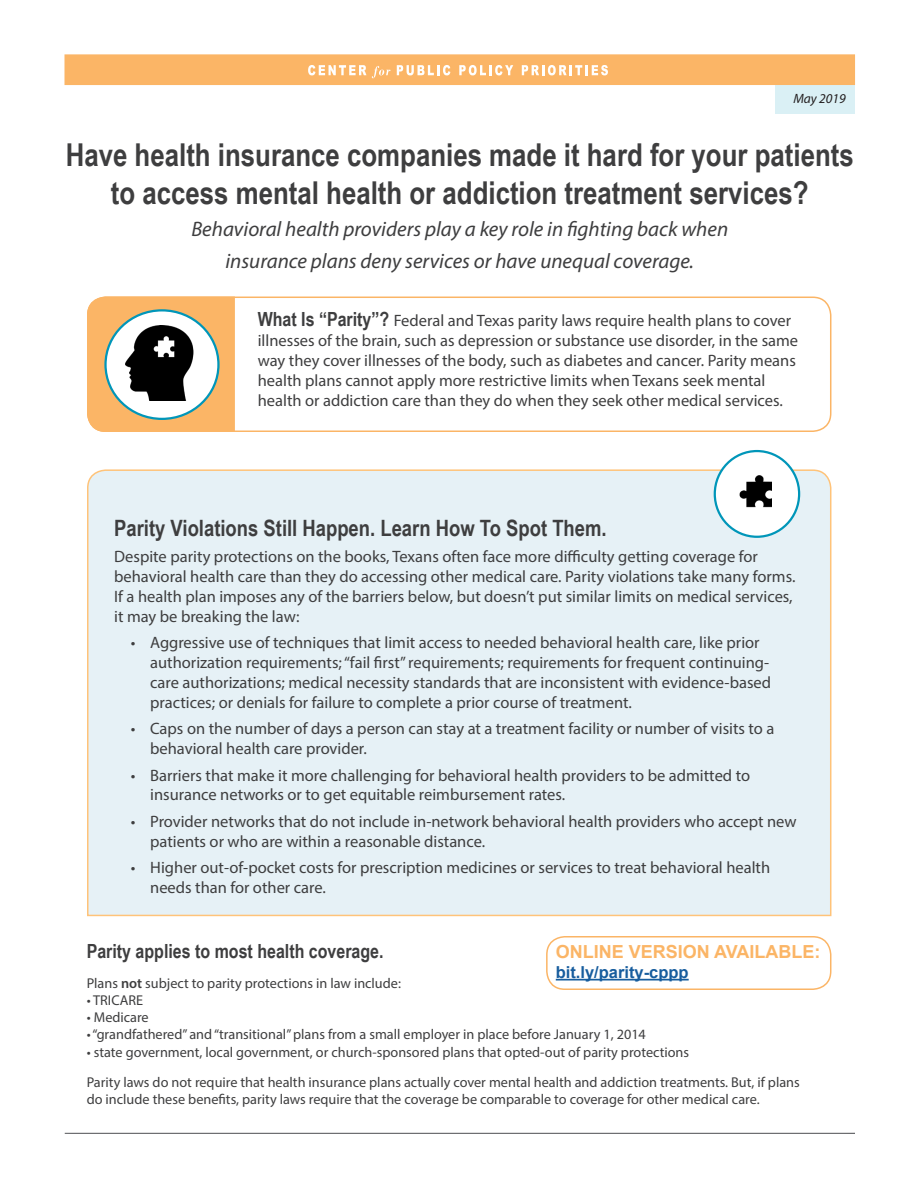
<style>
.page{position:relative;width:918px;height:1188px;background:#fff}
.page>*{position:absolute;margin:0;border:0;box-sizing:border-box;transform-origin:0 0}
.t1{font:700 31.5px/37.8px "Arial Narrow";color:#3e3e3f;text-align:center}
.t2{font:700 22.5px "Arial Narrow";color:#3e3e3f}
.t3{font:italic 21px "Myriad Pro";color:#3e3e3f}
.t4{font:700 19.5px "Arial Narrow";color:#3e3e3f}
.t5{font:700 18px "Arial";color:#fbb566}
.t6{font:16.5px/19.8px "Myriad Pro";color:#3e3e3f}
.t7{font:700 16.5px "Arial";color:#175d9e}
.t8{font:14.25px/17.1px "Myriad Pro";color:#3e3e3f}
.t9{font:italic 13.5px "Myriad Pro";color:#231f20}
.s1{font-family:"Arial Narrow";font-weight:700;font-size:19.5px}
.s2{font-weight:600}
</style>
<div class="page">
<div style="left:776px;top:85px;width:79px;height:28px;background:#daf0f5"></div>
<div style="left:87px;top:469px;width:745px;height:448px;background:#e6f1f6"></div>
<div style="left:715px;top:451px;width:84px;height:86px;background:#fff;border-radius:50%"></div>
<div style="left:714px;top:450px;width:86px;height:88px;border:2px solid #0096b9;border-radius:50%"></div>
<div style="left:87px;top:297px;width:744px;height:135px;border:2px solid #fbb566;border-radius:18px"></div>
<div style="left:64px;top:54px;width:791px;height:31px;background:#fbb566"></div>
<svg style="left:308px;top:65px;width:58px;height:10px"></svg>
<svg style="left:372px;top:66px;width:18px;height:12px"></svg>
<svg style="left:397px;top:65px;width:53px;height:10px"></svg>
<svg style="left:459px;top:65px;width:54px;height:10px"></svg>
<svg style="left:522px;top:65px;width:86px;height:10px"></svg>
<svg style="left:87px;top:296px;width:149px;height:136px;background:#f4b66c"></svg>
<div style="left:64px;top:1130px;width:792px;height:5px;background:#6c6d70;opacity:.35"></div>
<div style="left:106px;top:310px;width:112px;height:109px;background:#fff;border-radius:50%"></div>
<div style="left:104px;top:309px;width:116px;height:111px;border:2px solid #0096b9;border-radius:50%"></div>
<img style="left:126px;top:326px;width:77px;height:74px">
<img style="left:728px;top:457px;width:44px;height:117px">
<hr style="left:556px;top:979px;width:133px;height:2px;background:#175d9e">
<div style="left:546px;top:936px;width:285px;height:54px;border:2px solid #fbb566;border-radius:18px"></div>
<p class="t9" style="left:793px;top:90px;width:54px">May 2019</p>
<p class="t1" style="left:66px;top:135px;width:790px">Have health insurance companies made it hard for your patients to access mental health or addiction treatment services?</p>
<p class="t3" style="left:191px;top:216px;width:538px">Behavioral health providers play a key role in fighting back when</p>
<p class="t3" style="left:225px;top:248px;width:470px">insurance plans deny services or have unequal coverage.</p>
<p class="t6" style="left:258px;top:311px;width:542px"><span class="s1">What Is “Parity”?</span> Federal and Texas parity laws require health plans to cover illnesses of the brain, such as depression or substance use disorder, in the same way they cover illnesses of the body, such as diabetes and cancer. Parity means health plans cannot apply more restrictive limits when Texans seek mental health or addiction care than they do when they seek other medical services.</p>
<p class="t2" style="left:114px;top:511px;width:494px">Parity Violations Still Happen. Learn How To Spot Them.</p>
<p class="t6" style="left:114px;top:547px;width:683px">Despite parity protections on the books, Texans often face more difficulty getting coverage for behavioral health care than they do accessing other medical care. Parity violations take many forms.<br>If a health plan imposes any of the barriers below, but doesn’t put similar limits on medical services, it may be breaking the law:</p>
<p class="t6" style="left:150px;top:633px;width:622px;text-indent:-20px">• Aggressive use of techniques that limit access to needed behavioral health care, like prior authorization requirements; “fail first” requirements; requirements for frequent continuing&shy;care authorizations; medical necessity standards that are inconsistent with evidence-based practices; or denials for failure to complete a prior course of treatment.</p>
<p class="t6" style="left:150px;top:718px;width:626px;text-indent:-20px">• Caps on the number of days a person can stay at a treatment facility or number of visits to a behavioral health care provider.</p>
<p class="t6" style="left:150px;top:765px;width:601px;text-indent:-20px">• Barriers that make it more challenging for behavioral health providers to be admitted to insurance networks or to get equitable reimbursement rates.</p>
<p class="t6" style="left:150px;top:811px;width:648px;text-indent:-20px">• Provider networks that do not include in-network behavioral health providers who accept new patients or who are within a reasonable distance.</p>
<p class="t6" style="left:150px;top:858px;width:622px;text-indent:-20px">• Higher out-of-pocket costs for prescription medicines or services to treat behavioral health needs than for other care.</p>
<p class="t4" style="left:87px;top:936px;width:298px">Parity applies to most health coverage.</p>
<p class="t8" style="left:87px;top:975px;width:316px">Plans <span class="s2">not</span> subject to parity protections in law include:</p>
<p class="t8" style="left:87px;top:992px;width:58px">• TRICARE</p>
<p class="t8" style="left:87px;top:1009px;width:64px">• Medicare</p>
<p class="t8" style="left:87px;top:1026px;width:561px">• “grandfathered” and “transitional” plans from a small employer in place before January 1, 2014</p>
<p class="t8" style="left:87px;top:1043px;width:604px">• state government, local government, or church-sponsored plans that opted-out of parity protections</p>
<p class="t8" style="left:87px;top:1074px;width:715px">Parity laws do not require that health insurance plans actually cover mental health and addiction treatments. But, if plans do include these benefits, parity laws require that the coverage be comparable to coverage for other medical care.</p>
<p class="t5" style="left:556px;top:940px;width:266px">ONLINE VERSION AVAILABLE:</p>
<p class="t7" style="left:556px;top:961px;width:134px">bit.ly/parity-cppp</p>
</div>
